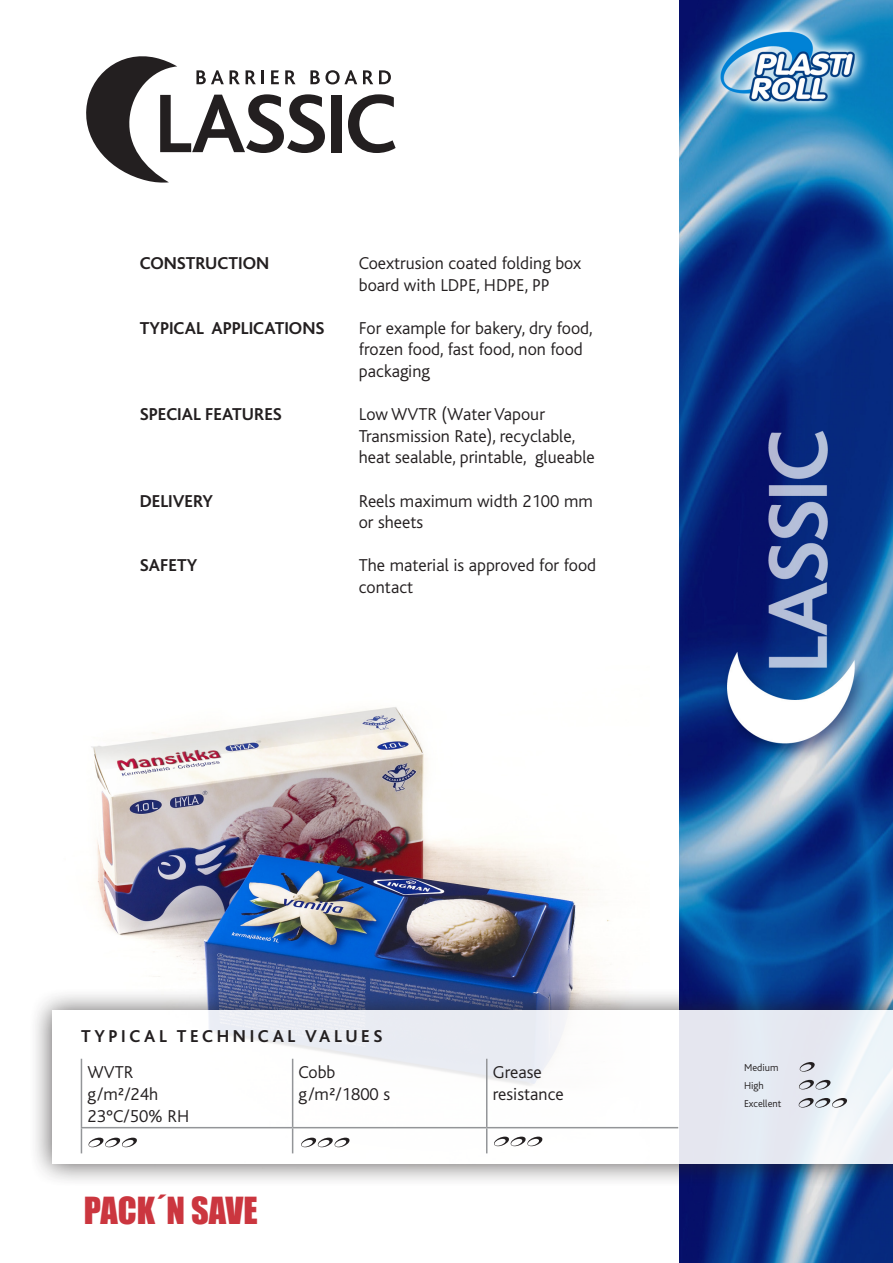
<style>
.page{position:relative;width:893px;height:1263px;background:#fff}
.page>*{position:absolute;margin:0;border:0;box-sizing:border-box;transform-origin:0 0}
.t1{font:34.35px "Impact";color:#cb363f}
.t2{font:300 18px/21.6px "Bliss";color:#231f20}
.t3{font:700 18px "Bliss";color:#231f20}
.t4{font:700 18px "Bliss";letter-spacing:.2em;color:#231f20}
.t5{font:300 10.5px "Bliss";color:#231f20}
</style>
<div class="page">
<img style="left:679px;top:0;width:214px;height:1263px">
<img style="left:91px;top:707px;width:520px;height:280px">
<svg style="left:86px;top:56px;width:310px;height:127px"></svg>
<div style="left:28px;top:987px;width:865px;height:201px;background:#231f20;opacity:.83"></div>
<svg style="left:52px;top:1011px;width:841px;height:153px"></svg>
<hr style="left:81px;top:1059px;width:1px;height:68px;background:#939598">
<hr style="left:292px;top:1059px;width:1px;height:68px;background:#939598">
<hr style="left:486px;top:1059px;width:1px;height:68px;background:#939598">
<svg style="left:292px;top:1128px;width:1px;height:25px"></svg>
<svg style="left:486px;top:1128px;width:1px;height:25px"></svg>
<hr style="left:81px;top:1127px;width:212px;height:1px;background:#939598">
<hr style="left:293px;top:1127px;width:194px;height:1px;background:#939598">
<hr style="left:487px;top:1127px;width:191px;height:1px;background:#939598">
<svg style="left:493px;top:1136px;width:50px;height:10px"></svg>
<svg style="left:799px;top:1062px;width:17px;height:10px"></svg>
<svg style="left:798px;top:1080px;width:34px;height:9px"></svg>
<svg style="left:798px;top:1098px;width:50px;height:9px"></svg>
<svg style="left:81px;top:1128px;width:57px;height:25px"></svg>
<svg style="left:300px;top:1137px;width:51px;height:10px"></svg>
<p class="t3" style="left:140px;top:254px;width:131px">CONSTRUCTION</p>
<p class="t2" style="left:359px;top:253px;width:224px">Coextrusion coated folding box board with LDPE, HDPE, PP</p>
<p class="t3" style="left:140px;top:318px;width:186px">TYPICAL APPLICATIONS</p>
<p class="t2" style="left:359px;top:317px;width:236px">For example for bakery, dry food, frozen food, fast food, non food packaging</p>
<p class="t3" style="left:140px;top:405px;width:144px">SPECIAL FEATURES</p>
<p class="t2" style="left:359px;top:404px;width:188px">Low WVTR (Water Vapour</p>
<p class="t2" style="left:359px;top:425px;width:237px">Transmission Rate), recyclable, heat sealable, printable, glueable</p>
<p class="t3" style="left:140px;top:491px;width:75px">DELIVERY</p>
<p class="t2" style="left:359px;top:490px;width:236px">Reels maximum width 2100 mm or sheets</p>
<p class="t3" style="left:140px;top:556px;width:59px">SAFETY</p>
<p class="t2" style="left:359px;top:555px;width:239px">The material is approved for food contact</p>
<p class="t4" style="left:81px;top:1027px;width:303px">TYPICAL TECHNICAL VALUES</p>
<p class="t2" style="left:87px;top:1062px;width:47px">WVTR</p>
<p class="t2" style="left:87px;top:1084px;width:72px">g/m²/24h</p>
<p class="t2" style="left:87px;top:1105px;width:103px">23°C/50% RH</p>
<h1 class="t1" style="left:84px;top:1184px;width:175px">PACK´N SAVE</h1>
<p class="t2" style="left:299px;top:1062px;width:38px">Cobb</p>
<p class="t2" style="left:299px;top:1084px;width:93px">g/m²/1800 s</p>
<p class="t2" style="left:493px;top:1062px;width:51px">Grease</p>
<p class="t2" style="left:493px;top:1084px;width:73px">resistance</p>
<p class="t5" style="left:744px;top:1062px;width:36px">Medium</p>
<p class="t5" style="left:744px;top:1080px;width:21px">High</p>
<p class="t5" style="left:744px;top:1098px;width:39px">Excellent</p>
</div>
